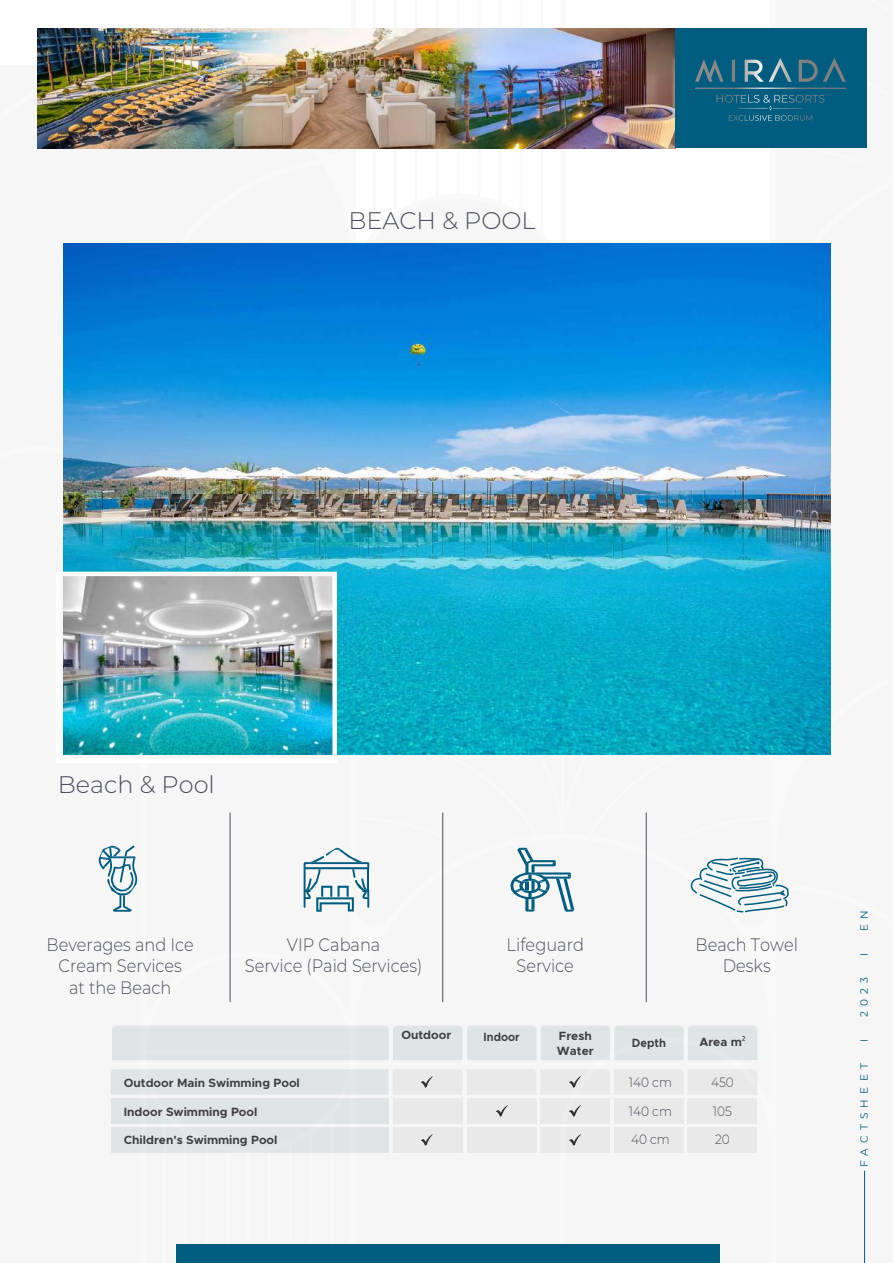
<style>
.page{position:relative;width:893px;height:1263px;background:#fff}
.page>*{position:absolute;margin:0;border:0;box-sizing:border-box;transform-origin:0 0}
.t1{font:300 24px "Montserrat";color:#4b505a}
.t2{font:300 18px/21.6px "Montserrat";color:#4b505a;text-align:center;scale:.9 1}
.t3{font:300 13.5px/28.3px "Montserrat";color:#4b505a;text-align:justify;scale:.9 1}
.t4{font:700 12px/15px "Metropolis";color:#414042}
.t5{font:700 12px "Metropolis";color:#414042;scale:.93 1}
.t6{font:700 12px "Metropolis";color:#414042;scale:.94 1}
.t7{font:10.5px "Montserrat";letter-spacing:.5em;color:#005d80}
.s1{font-family:"Myriad Pro";font-weight:400}
</style>
<div class="page">
<hr style="left:864px;top:1171px;width:1px;height:92px;background:#005d80">
<img style="left:37px;top:28px;width:638px;height:120px">
<div style="left:675px;top:28px;width:191px;height:120px;background:#005d80"></div>
<svg style="left:695px;top:28px;width:172px;height:120px"></svg>
<svg style="left:99px;top:812px;width:690px;height:451px"></svg>
<img style="left:64px;top:243px;width:766px;height:512px">
<img style="left:64px;top:577px;width:268px;height:178px">
<div style="left:56px;top:572px;width:281px;height:191px;border:4px solid #fff"></div>
<h1 class="t1" style="left:348px;top:204px;width:189px">BEACH &amp; POOL</h1>
<h1 class="t1" style="left:58px;top:769px;width:159px">Beach &amp; Pool</h1>
<p class="t2" style="left:47px;top:933px;width:165px">Beverages and Ice<br>Cream Services<br>at the Beach</p>
<p class="t2" style="left:245px;top:933px;width:199px">VIP Cabana<br>Service (Paid Services)</p>
<p class="t2" style="left:507px;top:933px;width:87px">Lifeguard<br>Service</p>
<p class="t2" style="left:695px;top:933px;width:115px">Beach Towel<br>Desks</p>
<p class="t4" style="left:124px;top:1075px;width:178px">Outdoor Main Swimming Pool</p>
<p class="t4" style="left:124px;top:1104px;width:135px">Indoor Swimming Pool</p>
<p class="t4" style="left:124px;top:1132px;width:155px">Children's Swimming Pool</p>
<p class="t4" style="left:401px;top:1028px;width:51px">Outdoor</p>
<p class="t5" style="left:484px;top:1029px;width:40px">Indoor</p>
<p class="t4" style="left:557px;top:1028px;width:38px">Fresh<br>Water</p>
<p class="t6" style="left:632px;top:1035px;width:38px">Depth</p>
<p class="t4" style="left:699px;top:1035px;width:48px">Area m<span class="s1">²</span></p>
<p class="t3" style="left:629px;top:1068px;width:49px">140 cm 140 cm 40 cm</p>
<p class="t3" style="left:711px;top:1068px;width:27px;text-align:left">450<br>105<br>20</p>
<p class="t7" style="left:857px;top:931px;width:22px;rotate:-90deg">E N</p>
<p class="t7" style="left:857px;top:956px;width:5px;rotate:-90deg">I</p>
<p class="t7" style="left:857px;top:1017px;width:42px;rotate:-90deg">2023</p>
<p class="t7" style="left:857px;top:1042px;width:5px;rotate:-90deg">I</p>
<p class="t7" style="left:857px;top:1167px;width:106px;rotate:-90deg">FACTSHEET</p>
</div>
